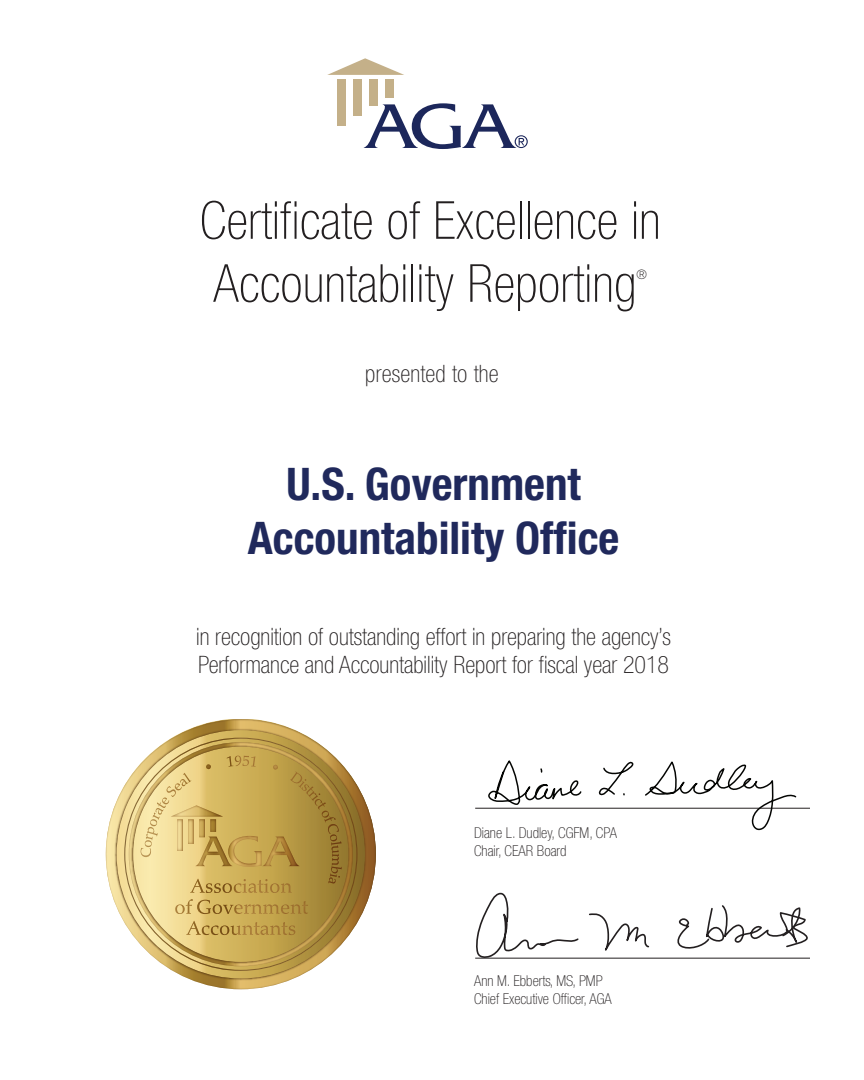
<style>
.page{position:relative;width:864px;height:1080px;background:#fff}
.page>*{position:absolute;margin:0;border:0;box-sizing:border-box;transform-origin:0 0}
.t1{font:100 condensed 52.5px/63px "Helvetica Neue LT Std";letter-spacing:.005em;color:#231f20}
.t2{font:700 condensed 45px/54px "Helvetica Neue LT Std";color:#20295c;text-align:center}
.t3{font:100 condensed 24px/28.8px "Helvetica Neue LT Std";color:#231f20}
.t4{font:100 condensed 15px/18px "Helvetica Neue LT Std";color:#231f20}
.t5{font:100 condensed 13.05px "Helvetica Neue LT Std";color:#231f20}
</style>
<div class="page">
<div style="left:337px;top:79px;width:8px;height:47px;background:#c4b089"></div>
<svg style="left:327px;top:58px;width:77px;height:17px"></svg>
<div style="left:353px;top:79px;width:8px;height:36px;background:#c4b089"></div>
<div style="left:369px;top:79px;width:9px;height:26px;background:#c4b089"></div>
<div style="left:385px;top:79px;width:9px;height:18px;background:#c4b089"></div>
<svg style="left:364px;top:103px;width:164px;height:46px"></svg>
<hr style="left:475px;top:958px;width:335px;height:1px;background:#231f20">
<hr style="left:475px;top:808px;width:335px;height:1px;background:#231f20">
<svg style="left:475px;top:892px;width:175px;height:67px"></svg>
<svg style="left:673px;top:905px;width:137px;height:54px"></svg>
<svg style="left:488px;top:760px;width:310px;height:71px"></svg>
<svg style="left:106px;top:719px;width:270px;height:270px"></svg>
<svg style="left:141px;top:756px;width:201px;height:179px;background:#caad5f"></svg>
<h1 class="t1" style="left:200px;top:188px;width:462px">Certificate of Excellence in<br>Accountability Reporting</h1>
<p class="t5" style="left:637px;top:267px;width:12px">®</p>
<p class="t3" style="left:365px;top:359px;width:135px">presented to the</p>
<h2 class="t2" style="left:248px;top:456px;width:373px">U.S. Government<br>Accountability Office</h2>
<p class="t3" style="left:196px;top:622px;width:476px">in recognition of outstanding effort in preparing the agency’s<br>Performance and Accountability Report for fiscal year 2018</p>
<p class="t4" style="left:474px;top:823px;width:144px">Diane L. Dudley, CGFM, CPA<br>Chair, CEAR Board</p>
<p class="t4" style="left:474px;top:972px;width:139px">Ann M. Ebberts, MS, PMP<br>Chief Executive Officer, AGA</p>
</div>
